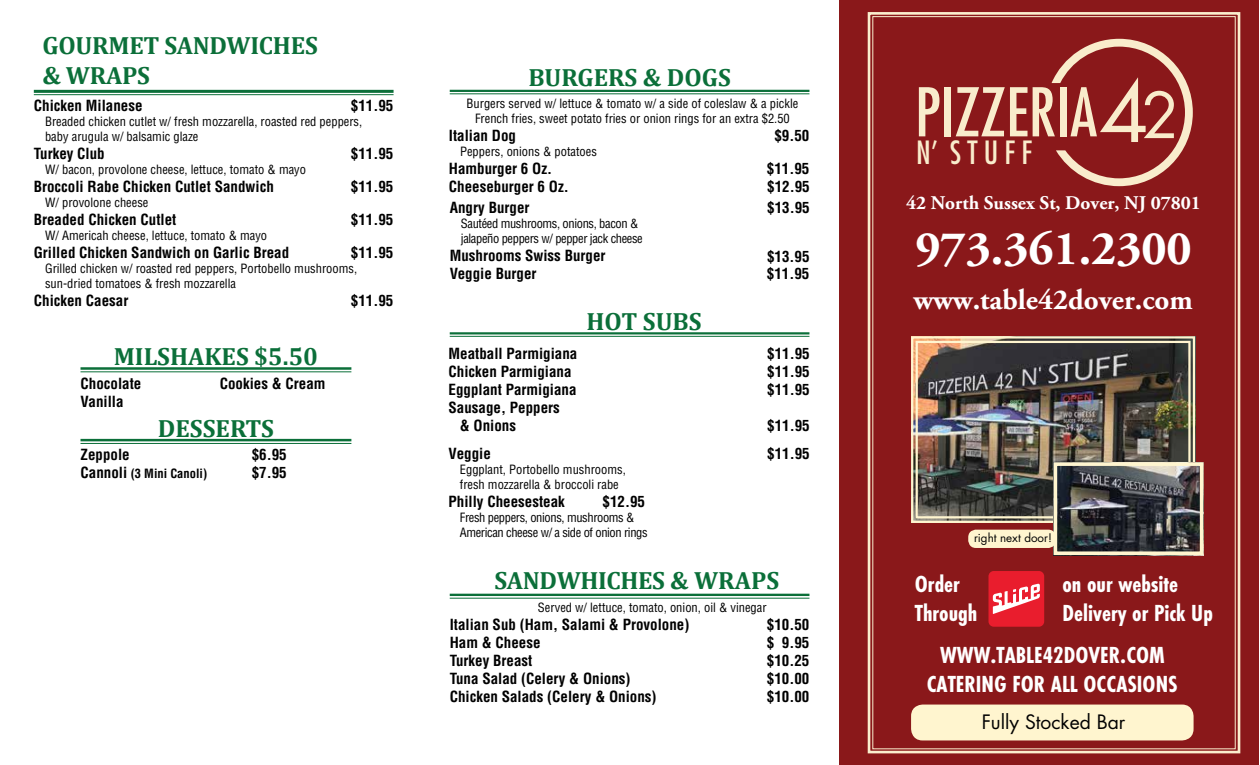
<style>
.page{position:relative;width:1260px;height:765px;background:#fff}
.page>*{position:absolute;margin:0;border:0;box-sizing:border-box;transform-origin:0 0}
.t1{font:81.12px "Futura Std";color:#f9eccc}
.t2{font:condensed 65.25px "Futura Std";color:#f9eccc}
.t3{font:700 48.25px "Adobe Garamond Pro";color:#fff}
.t4{font:condensed 31.12px "Futura Std";letter-spacing:.2em;color:#f9eccc}
.t5{font:700 29px "Adobe Garamond Pro";color:#fff}
.t6{font:700 25px/30px "Cambria";letter-spacing:-.01em;color:#0b6f39}
.t7{font:700 24.12px/29px "Futura PT Cond";color:#fff}
.t8{font:700 19.38px "Adobe Garamond Pro";color:#fff}
.t9{font:19.38px "Futura Std";color:#010101}
.t10{font:700 condensed 15px/18px "Helvetica LT Std";color:#010101}
.t11{font:condensed 12.5px/15px "Helvetica LT Std";color:#010101}
.t12{font:condensed 12.5px/15px "Helvetica LT Std";letter-spacing:-.03em;color:#010101}
.t13{font:700 condensed 12.5px "Helvetica LT Std";color:#010101}
.t14{font:11.62px "Futura Std";color:#010101}
.s1{font-size:15px}
.s2{font-size:61.75px}
</style>
<div class="page">
<div style="left:840px;top:1px;width:419px;height:764px;background:#8a181a"></div>
<svg style="left:867px;top:12px;width:374px;height:742px"></svg>
<svg style="left:1052px;top:39px;width:141px;height:147px"></svg>
<img style="left:910px;top:335px;width:286px;height:189px">
<div style="left:916px;top:341px;width:275px;height:177px;border:2px solid #fff5cf"></div>
<img style="left:1059px;top:467px;width:139px;height:83px">
<div style="left:1054px;top:462px;width:149px;height:93px;border:4px solid #fff5cf"></div>
<div style="left:911px;top:705px;width:283px;height:35px;background:#fff5cf;border-radius:12px"></div>
<div style="left:968px;top:530px;width:88px;height:18px;background:#fff5cf;border-radius:8px"></div>
<div style="left:989px;top:571px;width:55px;height:56px;background:#e91d2d;border-radius:5px"></div>
<svg style="left:993px;top:584px;width:47px;height:30px"></svg>
<hr style="left:450px;top:90px;width:359px;height:2px;background:#0b6f39">
<hr style="left:450px;top:93px;width:359px;height:1px;background:#0b6f39">
<hr style="left:450px;top:332px;width:359px;height:2px;background:#0b6f39">
<hr style="left:450px;top:336px;width:359px;height:1px;background:#0b6f39">
<hr style="left:450px;top:594px;width:359px;height:2px;background:#0b6f39">
<hr style="left:450px;top:598px;width:359px;height:1px;background:#0b6f39">
<hr style="left:81px;top:367px;width:270px;height:3px;background:#0b6f39">
<hr style="left:81px;top:371px;width:270px;height:1px;background:#0b6f39">
<hr style="left:81px;top:439px;width:270px;height:2px;background:#0b6f39">
<hr style="left:81px;top:443px;width:270px;height:1px;background:#0b6f39">
<hr style="left:34px;top:90px;width:360px;height:3px;background:#0b6f39">
<hr style="left:34px;top:94px;width:360px;height:1px;background:#0b6f39">
<h3 class="t6" style="left:42px;top:29px;width:277px">GOURMET SANDWICHES &amp; WRAPS</h3>
<p class="t10" style="left:34px;top:97px;width:110px">Chicken Milanese</p>
<p class="t10" style="left:351px;top:97px;width:44px">$11.95</p>
<p class="t11" style="left:45px;top:114px;width:319px">Breaded chicken cutlet w/ fresh mozzarella, roasted red peppers, baby arugula w/ balsamic glaze</p>
<p class="t10" style="left:34px;top:145px;width:72px">Turkey Club</p>
<p class="t10" style="left:351px;top:145px;width:44px">$11.95</p>
<p class="t11" style="left:45px;top:162px;width:263px">W/ bacon, provolone cheese, lettuce, tomato &amp; mayo</p>
<p class="t10" style="left:34px;top:178px;width:242px">Broccoli Rabe Chicken Cutlet Sandwich</p>
<p class="t10" style="left:351px;top:178px;width:44px">$11.95</p>
<p class="t11" style="left:45px;top:195px;width:105px">W/ provolone cheese</p>
<p class="t10" style="left:34px;top:211px;width:144px">Breaded Chicken Cutlet</p>
<p class="t10" style="left:351px;top:211px;width:44px">$11.95</p>
<p class="t11" style="left:45px;top:228px;width:224px">W/ Americah cheese, lettuce, tomato &amp; mayo</p>
<p class="t10" style="left:34px;top:244px;width:257px">Grilled Chicken Sandwich on Garlic Bread</p>
<p class="t10" style="left:351px;top:244px;width:44px">$11.95</p>
<p class="t11" style="left:45px;top:261px;width:314px">Grilled chicken w/ roasted red peppers, Portobello mushrooms, sun-dried tomatoes &amp; fresh mozzarella</p>
<p class="t10" style="left:34px;top:292px;width:96px">Chicken Caesar</p>
<p class="t10" style="left:351px;top:292px;width:44px">$11.95</p>
<h3 class="t6" style="left:114px;top:341px;width:206px">MILSHAKES $5.50</h3>
<p class="t10" style="left:81px;top:374px;width:62px">Chocolate<br>Vanilla</p>
<p class="t10" style="left:220px;top:374px;width:107px">Cookies &amp; Cream</p>
<h3 class="t6" style="left:158px;top:412px;width:118px">DESSERTS</h3>
<p class="t10" style="left:81px;top:446px;width:51px">Zeppole</p>
<p class="t10" style="left:252px;top:446px;width:36px">$6.95</p>
<p class="t13" style="left:81px;top:465px;width:128px"><span class="s1">Cannoli</span> (3 Mini Canoli)</p>
<p class="t10" style="left:252px;top:464px;width:36px">$7.95</p>
<h3 class="t6" style="left:528px;top:61px;width:204px">BURGERS &amp; DOGS</h3>
<p class="t11" style="left:467px;top:96px;width:333px;text-align:center">Burgers served w/ lettuce &amp; tomato w/ a side of coleslaw &amp; a pickle<br>French fries, sweet potato fries or onion rings for an extra $2.50</p>
<p class="t10" style="left:449px;top:126px;width:69px">Italian Dog</p>
<p class="t10" style="left:774px;top:126px;width:36px">$9.50</p>
<p class="t11" style="left:460px;top:144px;width:138px">Peppers, onions &amp; potatoes</p>
<p class="t10" style="left:449px;top:159px;width:105px">Hamburger 6 Oz.</p>
<p class="t10" style="left:767px;top:159px;width:44px">$11.95</p>
<p class="t10" style="left:449px;top:177px;width:121px">Cheeseburger 6 Oz.</p>
<p class="t10" style="left:767px;top:177px;width:44px">$12.95</p>
<p class="t10" style="left:450px;top:199px;width:81px">Angry Burger</p>
<p class="t10" style="left:767px;top:199px;width:44px">$13.95</p>
<p class="t12" style="left:461px;top:216px;width:183px">Sautéed mushrooms, onions, bacon &amp; jalapeño peppers w/ pepper jack cheese</p>
<p class="t10" style="left:450px;top:247px;width:157px">Mushrooms Swiss Burger</p>
<p class="t10" style="left:767px;top:247px;width:44px">$13.95</p>
<p class="t10" style="left:450px;top:265px;width:88px">Veggie Burger</p>
<p class="t10" style="left:767px;top:265px;width:44px">$11.95</p>
<h3 class="t6" style="left:587px;top:305px;width:117px">HOT SUBS</h3>
<p class="t10" style="left:449px;top:345px;width:130px">Meatball Parmigiana</p>
<p class="t10" style="left:767px;top:345px;width:44px">$11.95</p>
<p class="t10" style="left:449px;top:363px;width:124px">Chicken Parmigiana</p>
<p class="t10" style="left:767px;top:363px;width:44px">$11.95</p>
<p class="t10" style="left:449px;top:381px;width:129px">Eggplant Parmigiana</p>
<p class="t10" style="left:767px;top:381px;width:44px">$11.95</p>
<p class="t10" style="left:460px;top:399px;width:101px;text-indent:-11px">Sausage, Peppers &amp; Onions</p>
<p class="t10" style="left:767px;top:417px;width:44px">$11.95</p>
<p class="t10" style="left:449px;top:444px;width:44px">Veggie</p>
<p class="t10" style="left:767px;top:444px;width:44px">$11.95</p>
<p class="t11" style="left:460px;top:461px;width:167px">Eggplant, Portobello mushrooms, fresh mozzarella &amp; broccoli rabe</p>
<p class="t10" style="left:449px;top:492px;width:118px">Philly Cheesesteak</p>
<p class="t10" style="left:603px;top:492px;width:44px">$12.95</p>
<p class="t12" style="left:460px;top:509px;width:189px">Fresh peppers, onions, mushrooms &amp;<br>American cheese w/ a side of onion rings</p>
<h3 class="t6" style="left:494px;top:564px;width:286px">SANDWHICHES &amp; WRAPS</h3>
<p class="t11" style="left:538px;top:600px;width:230px">Served w/ lettuce, tomato, onion, oil &amp; vinegar</p>
<p class="t10" style="left:450px;top:615px;width:241px">Italian Sub (Ham, Salami &amp; Provolone)</p>
<p class="t10" style="left:767px;top:615px;width:44px">$10.50</p>
<p class="t10" style="left:450px;top:633px;width:92px">Ham &amp; Cheese</p>
<p class="t10" style="left:767px;top:633px;width:44px">$ 9.95</p>
<p class="t10" style="left:450px;top:651px;width:84px">Turkey Breast</p>
<p class="t10" style="left:767px;top:651px;width:44px">$10.25</p>
<p class="t10" style="left:450px;top:669px;width:208px;line-height:18.5px">Tuna Salad (Celery &amp; Onions)<br>Chicken Salads (Celery &amp; Onions)</p>
<p class="t10" style="left:767px;top:669px;width:44px">$10.00</p>
<p class="t10" style="left:767px;top:688px;width:44px">$10.00</p>
<h1 class="t1" style="left:1099px;top:60px;width:81px">4<span class="s2">2</span></h1>
<h2 class="t2" style="left:915px;top:73px;width:184px">PIZZERIA</h2>
<h3 class="t4" style="left:916px;top:133px;width:117px">N’ STUFF</h3>
<p class="t8" style="left:906px;top:192px;width:296px">42 North Sussex St, Dover, NJ 07801</p>
<h3 class="t3" style="left:915px;top:221px;width:278px">973.361.2300</h3>
<h3 class="t5" style="left:913px;top:283px;width:281px">www.table42dover.com</h3>
<p class="t14" style="left:974px;top:531px;width:79px">right next door!</p>
<h3 class="t7" style="left:915px;top:569px;width:64px">Order<br>Through</h3>
<h3 class="t7" style="left:1062px;top:569px;width:152px">on our website<br>Delivery or Pick Up</h3>
<h3 class="t7" style="left:940px;top:640px;width:226px">WWW.TABLE42DOVER.COM</h3>
<h3 class="t7" style="left:927px;top:670px;width:252px">CATERING FOR ALL OCCASIONS</h3>
<p class="t9" style="left:982px;top:710px;width:145px">Fully Stocked Bar</p>
</div>
